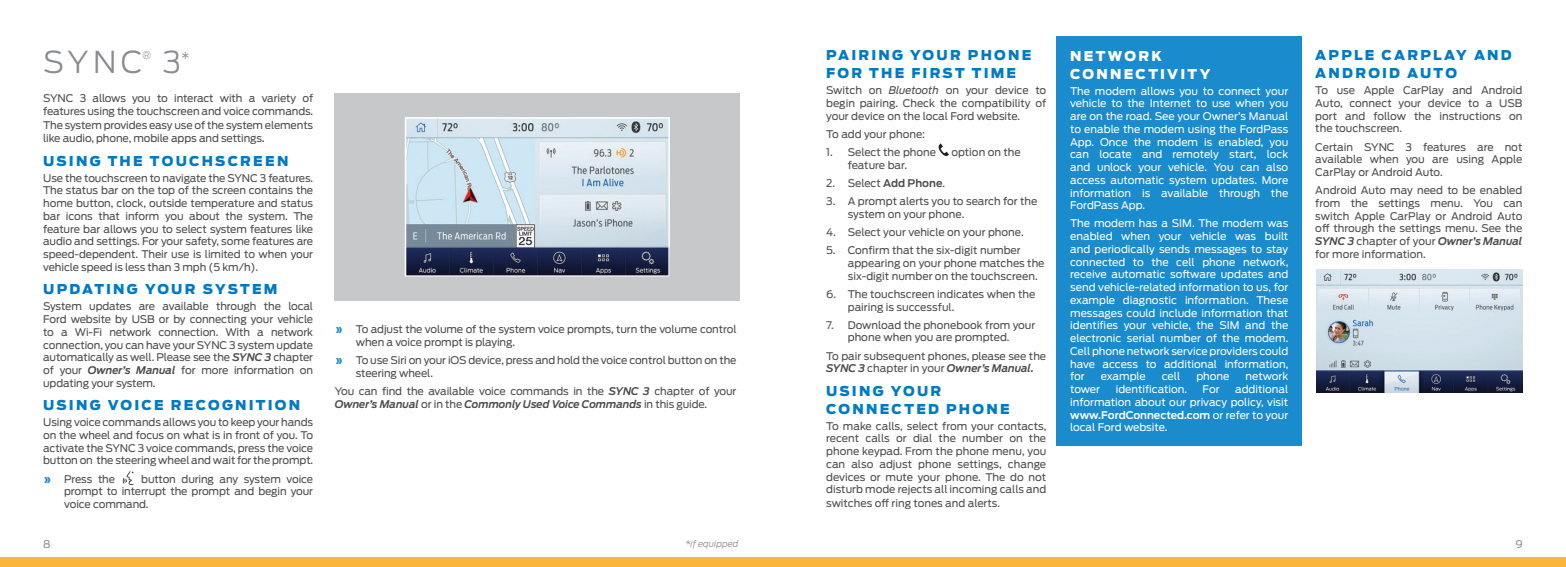
<style>
.page{position:relative;width:1566px;height:567px;background:#fff}
.page>*{position:absolute;margin:0;border:0;box-sizing:border-box;transform-origin:0 0}
.t1{font:300 30px "Ford Antenna";color:#8a8c8f}
.t2{font:900 13.5px/18px "Ford Antenna";letter-spacing:.165em;color:#007bc3}
.t3{font:900 13.5px/18px "Ford Antenna";letter-spacing:.165em;color:#fff}
.t4{font:10.5px/12.8px "Ford Antenna";letter-spacing:-.01em;color:#4b4c4d;text-align:justify}
.t5{font:10.5px/12.8px "Ford Antenna";color:#fff;text-align:justify}
.t6{font:10.5px "Ford Antenna";color:#8a8c8f}
.t7{font:300 10.5px "Ford Antenna";color:#8a8c8f}
.t8{font:italic 300 9px "Ford Antenna";color:#8a8c8f}
.s1{font-size:12px}
.s2{font-weight:600;font-style:italic}
.s3{font-weight:900;color:#1a8bcc}
.s4{font-style:italic}
.s5{font-weight:600}
</style>
<div class="page">
<div style="left:1057px;top:36px;width:245px;height:410px;background:#1a8bcc"></div>
<svg style="left:123px;top:471px;width:11px;height:14px"></svg>
<svg style="left:939px;top:144px;width:10px;height:12px"></svg>
<div style="left:335px;top:93px;width:405px;height:208px;background:#c7c8ca"></div>
<svg style="left:405px;top:117px;width:265px;height:160px;background:#aebcc9"></svg>
<img style="left:1316px;top:269px;width:206px;height:124px">
<div style="left:0;top:557px;width:1566px;height:10px;background:#fcb53b"></div>
<h1 class="t1" style="left:43px;top:37px;width:101px">SYNC</h1>
<p class="t7" style="left:143px;top:46px;width:10px">®</p>
<h1 class="t1" style="left:163px;top:37px;width:28px">3<sup>*</sup></h1>
<p class="t4" style="left:43px;top:90px;width:272px;line-height:13.5px">SYNC 3 allows you to interact with a variety of features using the touchscreen and voice commands.<br>The system provides easy use of the system elements like audio, phone, mobile apps and settings<span class="s1">.</span></p>
<p class="t2" style="left:43px;top:150px;width:247px">USING THE TOUCHSCREEN</p>
<p class="t4" style="left:43px;top:170px;width:272px">Use the touchscreen to navigate the SYNC 3 features.<br>The status bar on the top of the screen contains the home button, clock, outside temperature and status bar icons that inform you about the system. The feature bar allows you to select system features like audio and settings. For your safety, some features are speed-dependent. Their use is limited to when your vehicle speed is less than 3 mph (5 km/h).</p>
<p class="t2" style="left:43px;top:279px;width:236px">UPDATING YOUR SYSTEM</p>
<p class="t4" style="left:43px;top:299px;width:272px">System updates are available through the local Ford website by USB or by connecting your vehicle to a Wi-Fi network connection. With a network connection, you can have your SYNC 3 system update automatically as well. Please see the <span class="s2">SYNC 3</span> chapter of your <span class="s2">Owner’s Manual</span> for more information on updating your system.</p>
<p class="t2" style="left:43px;top:395px;width:258px">USING VOICE RECOGNITION</p>
<p class="t4" style="left:43px;top:415px;width:272px">Using voice commands allows you to keep your hands on the wheel and focus on what is in front of you. To activate the SYNC 3 voice commands, press the voice button on the steering wheel and wait for the prompt.</p>
<p class="t4" style="left:43px;top:471px;width:73px"><span class="s3">»</span> Press the</p>
<p class="t4" style="left:64px;top:471px;width:250px;text-indent:77px">button during any system voice prompt to interrupt the prompt and begin your voice command.</p>
<p class="t4" style="left:356px;top:322px;width:382px;text-indent:-21px"><span class="s3">»</span> To adjust the volume of the system voice prompts, turn the volume control when a voice prompt is playing.</p>
<p class="t4" style="left:356px;top:353px;width:382px;text-indent:-21px"><span class="s3">»</span> To use Siri on your iOS device, press and hold the voice control button on the steering wheel.</p>
<p class="t4" style="left:335px;top:384px;width:403px">You can find the available voice commands in the <span class="s2">SYNC 3</span> chapter of your<br><span class="s2">Owner’s Manual</span> or in the <span class="s2">Commonly Used Voice Commands</span> in this guide.</p>
<p class="t2" style="left:826px;top:45px;width:207px">PAIRING YOUR PHONE<br>FOR THE FIRST TIME</p>
<p class="t4" style="left:826px;top:83px;width:222px">Switch on <span class="s4">Bluetooth</span> on your device to begin pairing. Check the compatibility of your device on the local Ford website.</p>
<p class="t4" style="left:826px;top:126px;width:100px">To add your phone:</p>
<p class="t4" style="left:826px;top:145px;width:111px">1. Select the phone</p>
<p class="t4" style="left:951px;top:145px;width:71px">option on the</p>
<p class="t4" style="left:848px;top:157px;width:61px">feature bar.</p>
<p class="t4" style="left:826px;top:176px;width:120px">2. Select <span class="s5">Add Phone</span>.</p>
<p class="t4" style="left:848px;top:194px;width:191px;text-indent:-22px">3. A prompt alerts you to search for the system on your phone.</p>
<p class="t4" style="left:826px;top:225px;width:199px">4. Select your vehicle on your phone.</p>
<p class="t4" style="left:848px;top:243px;width:198px;text-align:left;text-indent:-22px">5. Confirm that the six-digit number appearing on your phone matches the six-digit number on the touchscreen.</p>
<p class="t4" style="left:848px;top:286px;width:189px;text-indent:-22px">6. The touchscreen indicates when the pairing is successful.</p>
<p class="t4" style="left:826px;top:317px;width:211px;text-align:center">7. Download the phonebook from your phone when you are prompted.</p>
<p class="t4" style="left:826px;top:348px;width:222px">To pair subsequent phones, please see the<br><span class="s2">SYNC 3</span> chapter in your <span class="s2">Owner’s Manual.</span></p>
<p class="t2" style="left:826px;top:380px;width:185px">USING YOUR<br>CONNECTED PHONE</p>
<p class="t4" style="left:826px;top:418px;width:222px">To make calls, select from your contacts, recent calls or dial the number on the phone keypad. From the phone menu, you can also adjust phone settings, change devices or mute your phone. The do not disturb mode rejects all incoming calls and switches off ring tones and alerts.</p>
<p class="t3" style="left:1070px;top:45px;width:142px">NETWORK<br>CONNECTIVITY</p>
<p class="t5" style="left:1070px;top:83px;width:220px">The modem allows you to connect your vehicle to the Internet to use when you are on the road. See your Owner’s Manual to enable the modem using the FordPass App. Once the modem is enabled, you can locate and remotely start, lock and unlock your vehicle. You can also access automatic system updates. More information is available through the FordPass App.</p>
<p class="t5" style="left:1070px;top:216px;width:220px">The modem has a SIM. The modem was enabled when your vehicle was built and periodically sends messages to stay connected to the cell phone network, receive automatic software updates and send vehicle-related information to us, for example diagnostic information. These messages could include information that identifies your vehicle, the SIM and the electronic serial number of the modem.<br>Cell phone network service providers could have access to additional information, for</p>
<p class="t5" style="left:1101px;top:369px;width:47px">example</p>
<p class="t5" style="left:1162px;top:369px;width:20px">cell</p>
<p class="t5" style="left:1196px;top:369px;width:35px">phone</p>
<p class="t5" style="left:1246px;top:369px;width:44px">network</p>
<p class="t5" style="left:1070px;top:382px;width:220px;text-indent:165px">additional information about our privacy policy, visit <span class="s5">www.FordConnected.com</span> or refer to your local Ford website.</p>
<p class="t5" style="left:1070px;top:382px;width:31px">tower</p>
<p class="t5" style="left:1116px;top:382px;width:73px">identification.</p>
<p class="t5" style="left:1203px;top:382px;width:19px">For</p>
<p class="t2" style="left:1315px;top:45px;width:198px">APPLE CARPLAY AND<br>ANDROID AUTO</p>
<p class="t4" style="left:1315px;top:83px;width:209px">To use Apple CarPlay and Android Auto, connect your device to a USB port and follow the instructions on the touchscreen.</p>
<p class="t4" style="left:1315px;top:139px;width:209px">Certain SYNC 3 features are not available when you are using Apple CarPlay or Android Auto.</p>
<p class="t4" style="left:1315px;top:183px;width:209px">Android Auto may need to be enabled from the settings menu. You can switch Apple CarPlay or Android Auto off through the settings menu. See the <span class="s2">SYNC 3</span> chapter of your <span class="s2">Owner’s Manual </span>for more information.</p>
<p class="t6" style="left:43px;top:535px;width:9px">8</p>
<p class="t8" style="left:685px;top:536px;width:55px">*if equipped</p>
<p class="t6" style="left:1515px;top:536px;width:9px">9</p>
</div>
